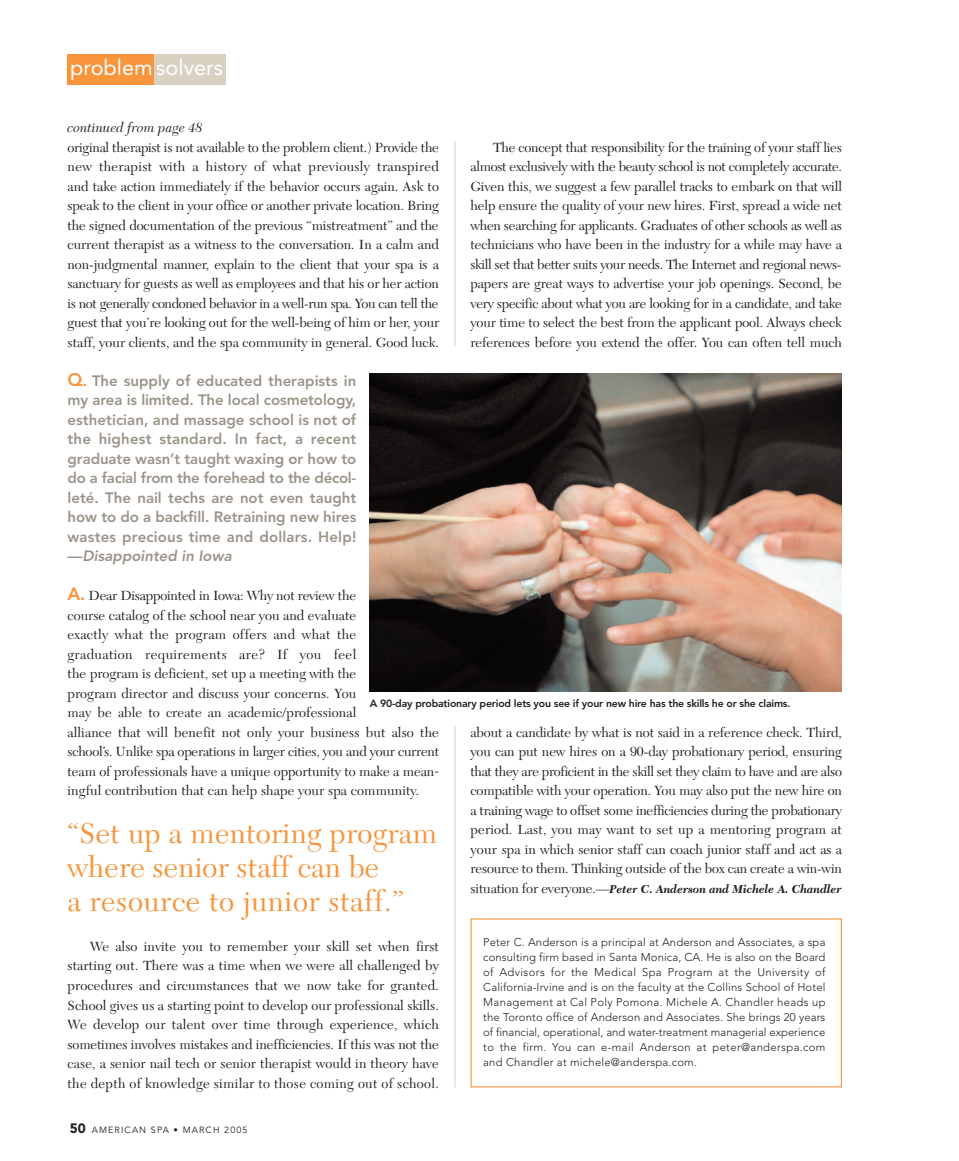
<style>
.page{position:relative;width:959px;height:1161px;background:#fff}
.page>*{position:absolute;margin:0;border:0;box-sizing:border-box;transform-origin:0 0}
.t1{font:30px/33.8px "New Caledonia";letter-spacing:.01em;color:#f7943c}
.t2{font:21.75px "Avenir";color:#fff}
.t3{font:800 15px/19.5px "Avenir";letter-spacing:.01em;color:#9c9489;text-align:justify}
.t4{font:13.8px/19.5px "New Caledonia";letter-spacing:.005em;color:#231f20;text-align:justify}
.t5{font:italic 13.8px "New Caledonia";color:#231f20}
.t6{font:italic 700 12px "New Caledonia";letter-spacing:-.005em;color:#231f20}
.t7{font:300 11.25px/15px "Avenir";letter-spacing:.02em;color:#231f20;text-align:justify}
.t8{font:800 10.5px "Avenir";letter-spacing:-.02em;color:#231f20}
.t9{font:9px "Avenir";letter-spacing:.12em;color:#231f20}
.s1{font-size:18px;color:#f7943c}
.s2{color:#f7943c}
.s3{font-style:italic}
.s4{font-family:"Avenir";font-weight:800;font-size:18px;color:#f7943c}
.s5{font-weight:400;font-style:normal;font-size:13.8px}
.s6{font-weight:900;font-size:13.5px}
</style>
<div class="page">
<div style="left:68px;top:54px;width:94px;height:30px;background:#f7943c"></div>
<div style="left:154px;top:54px;width:72px;height:30px;background:#d8d0c0"></div>
<img style="left:370px;top:374px;width:471px;height:318px">
<hr style="left:454px;top:726px;width:1px;height:362px;background:#d8d0c0">
<hr style="left:454px;top:141px;width:1px;height:205px;background:#d8d0c0">
<h2 class="t2" style="left:70px;top:59px;width:155px">problem solvers</h2>
<p class="t5" style="left:68px;top:122px;width:136px">continued from page 48</p>
<p class="t4" style="left:68px;top:139px;width:373px">original therapist is not available to the problem client.) Provide the new therapist with a history of what previously transpired and take action immediately if the behavior occurs again. Ask to speak to the client in your office or another private location. Bring the signed documentation of the previous “mistreatment” and the current therapist as a witness to the conversation. In a calm and non-judgmental manner, explain to the client that your spa is a sanctuary for guests as well as employees and that his or her action is not generally condoned behavior in a well-run spa. You can tell the guest that you’re looking out for the well-being of him or her, your staff, your clients, and the spa community in general. Good luck.</p>
<p class="t3" style="left:68px;top:372px;width:290px"><span class="s1">Q</span><span class="s2">.</span> The supply of educated therapists in my area is limited. The local cosmetology, esthetician, and massage school is not of the highest standard. In fact, a recent graduate wasn’t taught waxing or how to do a facial from the forehead to the décol&shy;leté. The nail techs are not even taught how to do a backfill. Retraining new hires wastes precious time and dollars. Help! —<span class="s3">Disappointed in Iowa</span></p>
<p class="t4" style="left:68px;top:587px;width:373px;text-align:left"><span class="s4">A.</span> Dear Disappointed in Iowa: Why not review the<br>course catalog of the school near you and evaluate<br>exactly what the program offers and what the<br>graduation requirements are? If you feel<br>the program is deficient, set up a meeting with the<br>program director and discuss your concerns. You<br>may be able to create an academic/professional<br>alliance that will benefit not only your business but also the school’s. Unlike spa operations in larger cities, you and your current team of professionals have a unique opportunity to make a mean&shy;ingful contribution that can help shape your spa community.</p>
<p class="t4" style="left:470px;top:139px;width:373px;text-indent:22px">The concept that responsibility for the training of your staff lies almost exclusively with the beauty school is not completely accurate.<br>Given this, we suggest a few parallel tracks to embark on that will help ensure the quality of your new hires. First, spread a wide net when searching for applicants. Graduates of other schools as well as technicians who have been in the industry for a while may have a skill set that better suits your needs. The Internet and regional news&shy;papers are great ways to advertise your job openings. Second, be very specific about what you are looking for in a candidate, and take your time to select the best from the applicant pool. Always check references before you extend the offer. You can often tell much</p>
<p class="t8" style="left:370px;top:699px;width:422px">A 90-day probationary period lets you see if your new hire has the skills he or she claims.</p>
<p class="t4" style="left:470px;top:724px;width:373px">about a candidate by what is not said in a reference check. Third, you can put new hires on a 90-day probationary period, ensuring that they are proficient in the skill set they claim to have and are also compatible with your operation. You may also put the new hire on a training wage to offset some inefficiencies during the probationary period. Last, you may want to set up a mentoring program at your spa in which senior staff can coach junior staff and act as a resource to them. Thinking outside of the box can create a win-win</p>
<p class="t6" style="left:470px;top:884px;width:373px"><span class="s5">situation for everyone.—</span>Peter C. Anderson and Michele A. Chandler</p>
<h1 class="t1" style="left:68px;top:819px;width:371px">“Set up a mentoring program where senior staff can be<br>a resource to junior staff.”</h1>
<p class="t4" style="left:68px;top:938px;width:373px;text-indent:22px">We also invite you to remember your skill set when first starting out. There was a time when we were all challenged by procedures and circumstances that we now take for granted.<br>School gives us a starting point to develop our professional skills.<br>We develop our talent over time through experience, which sometimes involves mistakes and inefficiencies. If this was not the case, a senior nail tech or senior therapist would in theory have the depth of knowledge similar to those coming out of school.</p>
<p class="t9" style="left:70px;top:1126px;width:179px"><span class="s6">50</span> AMERICAN SPA • MARCH 2005</p>
<p class="t7" style="left:483px;top:936px;width:344px">Peter C. Anderson is a principal at Anderson and Associates, a spa consulting firm based in Santa Monica, CA. He is also on the Board of Advisors for the Medical Spa Program at the University of California-Irvine and is on the faculty at the Collins School of Hotel Management at Cal Poly Pomona. Michele A. Chandler heads up the Toronto office of Anderson and Associates. She brings 20 years of financial, operational, and water-treatment managerial experience to the firm. You can e-mail Anderson at peter@anderspa.com and Chandler at michele@anderspa.com.</p>
</div>
